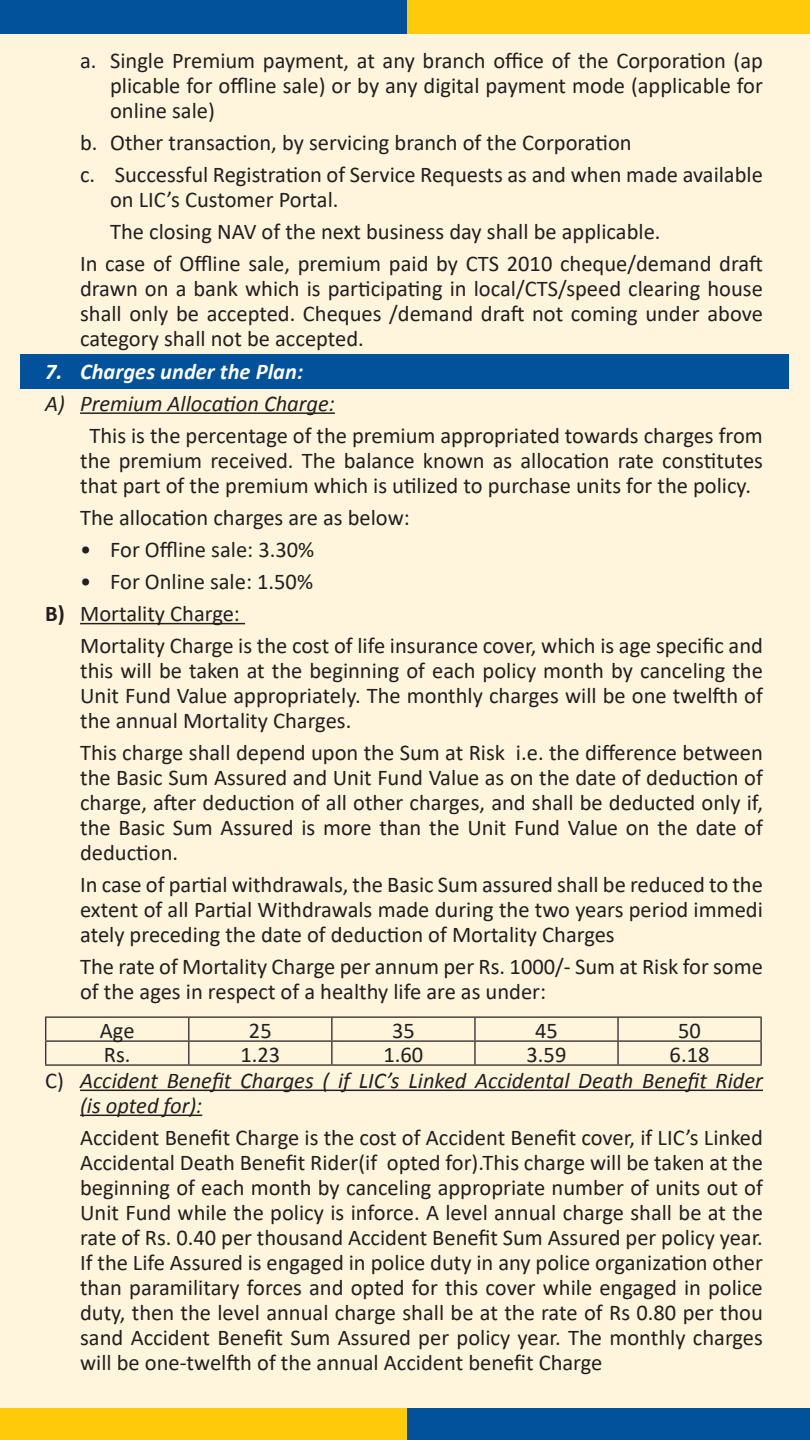
<style>
.page{position:relative;width:810px;height:1440px;background:#fff}
.page>*{position:absolute;margin:0;border:0;box-sizing:border-box;transform-origin:0 0}
.t1{font:22.5px/25px "Calibri";color:#231f20;text-align:justify}
.t2{font:italic 22.5px "Calibri";color:#231f20}
.t3{font:italic 700 22.5px "Calibri";color:#fff}
.s1{font-weight:700}
.s2{font-style:normal}
</style>
<div class="page">
<div style="left:0;top:1px;width:810px;height:1439px;background:#fef5dc"></div>
<div style="left:406px;top:1408px;width:404px;height:32px;background:#01519b"></div>
<div style="left:0;top:1408px;width:406px;height:32px;background:#feca0a"></div>
<div style="left:0;top:0;width:407px;height:33px;background:#01519b"></div>
<div style="left:407px;top:0;width:403px;height:33px;background:#feca0a"></div>
<div style="left:21px;top:354px;width:768px;height:35px;background:#01519b"></div>
<hr style="left:80px;top:412px;width:255px;height:2px;background:#231f20">
<hr style="left:80px;top:623px;width:165px;height:1px;background:#231f20">
<hr style="left:80px;top:1090px;width:683px;height:1px;background:#231f20">
<hr style="left:80px;top:1115px;width:122px;height:1px;background:#231f20">
<hr style="left:45px;top:1017px;width:144px;height:1px;background:#231f20">
<hr style="left:189px;top:1017px;width:143px;height:1px;background:#231f20">
<hr style="left:332px;top:1017px;width:143px;height:1px;background:#231f20">
<hr style="left:331px;top:1018px;width:2px;height:22px;background:#231f20">
<hr style="left:475px;top:1017px;width:143px;height:1px;background:#231f20">
<hr style="left:474px;top:1018px;width:2px;height:22px;background:#231f20">
<hr style="left:618px;top:1017px;width:144px;height:1px;background:#231f20">
<hr style="left:617px;top:1018px;width:2px;height:22px;background:#231f20">
<hr style="left:760px;top:1018px;width:2px;height:22px;background:#231f20">
<hr style="left:45px;top:1040px;width:144px;height:2px;background:#231f20">
<svg style="left:45px;top:1018px;width:1px;height:46px"></svg>
<hr style="left:189px;top:1040px;width:143px;height:2px;background:#231f20">
<svg style="left:188px;top:1018px;width:1px;height:46px"></svg>
<hr style="left:332px;top:1040px;width:143px;height:2px;background:#231f20">
<hr style="left:331px;top:1042px;width:2px;height:22px;background:#231f20">
<hr style="left:475px;top:1040px;width:143px;height:2px;background:#231f20">
<hr style="left:474px;top:1042px;width:2px;height:22px;background:#231f20">
<hr style="left:618px;top:1040px;width:144px;height:2px;background:#231f20">
<hr style="left:617px;top:1042px;width:2px;height:22px;background:#231f20">
<hr style="left:760px;top:1042px;width:2px;height:22px;background:#231f20">
<hr style="left:45px;top:1064px;width:144px;height:2px;background:#231f20">
<hr style="left:189px;top:1064px;width:143px;height:2px;background:#231f20">
<hr style="left:332px;top:1064px;width:143px;height:2px;background:#231f20">
<hr style="left:475px;top:1064px;width:143px;height:2px;background:#231f20">
<hr style="left:618px;top:1064px;width:144px;height:2px;background:#231f20">
<p class="t1" style="left:110px;top:48px;width:654px;text-indent:-30px">a. Single Premium payment, at any branch office of the Corporation (ap plicable for offline sale) or by any digital payment mode (applicable for online sale)</p>
<p class="t1" style="left:80px;top:126px;width:684px;line-height:32px">b. Other transaction, by servicing branch of the Corporation<br>c. Successful Registration of Service Requests as and when made available</p>
<p class="t1" style="left:110px;top:187px;width:230px">on LIC’s Customer Portal.</p>
<p class="t1" style="left:110px;top:219px;width:552px">The closing NAV of the next business day shall be applicable.</p>
<p class="t1" style="left:80px;top:251px;width:684px">In case of Offline sale, premium paid by CTS 2010 cheque/demand draft</p>
<p class="t1" style="left:80px;top:276px;width:684px">drawn on a bank which is participating in local/CTS/speed clearing house shall only be accepted. Cheques /demand draft not coming under above category shall not be accepted.</p>
<p class="t3" style="left:45px;top:357px;width:260px">7. Charges under the Plan:</p>
<p class="t2" style="left:45px;top:388px;width:291px">A) Premium Allocation Charge:</p>
<p class="t1" style="left:80px;top:422px;width:684px;text-align:center">This is the percentage of the premium appropriated towards charges from the premium received. The balance known as allocation rate constitutes that part of the premium which is utilized to purchase units for the policy.</p>
<p class="t1" style="left:80px;top:504px;width:331px">The allocation charges are as below:</p>
<p class="t1" style="left:80px;top:536px;width:236px">• For Offline sale: 3.30%</p>
<p class="t1" style="left:45px;top:565px;width:269px;line-height:32px;text-indent:35px">• For Online sale: 1.50%<br><span class="s1">B)</span> Mortality Charge:</p>
<p class="t1" style="left:80px;top:633px;width:684px">Mortality Charge is the cost of life insurance cover, which is age specific and this will be taken at the beginning of each policy month by canceling the Unit Fund Value appropriately. The monthly charges will be one twelfth of the annual Mortality Charges.</p>
<p class="t1" style="left:80px;top:740px;width:684px">This charge shall depend upon the Sum at Risk i.e. the difference between the Basic Sum Assured and Unit Fund Value as on the date of deduction of charge, after deduction of all other charges, and shall be deducted only if, the Basic Sum Assured is more than the Unit Fund Value on the date of deduction.</p>
<p class="t1" style="left:80px;top:872px;width:684px">In case of partial withdrawals, the Basic Sum assured shall be reduced to the extent of all Partial Withdrawals made during the two years period immedi ately preceding the date of deduction of Mortality Charges</p>
<p class="t1" style="left:80px;top:954px;width:684px">The rate of Mortality Charge per annum per Rs. 1000/- Sum at Risk for some of the ages in respect of a healthy life are as under:</p>
<p class="t1" style="left:100px;top:1017px;width:36px">Age</p>
<p class="t1" style="left:249px;top:1017px;width:24px">25</p>
<p class="t1" style="left:392px;top:1017px;width:24px">35</p>
<p class="t1" style="left:535px;top:1017px;width:24px">45</p>
<p class="t1" style="left:678px;top:1017px;width:24px">50</p>
<p class="t1" style="left:104px;top:1041px;width:28px">Rs.</p>
<p class="t1" style="left:240px;top:1041px;width:41px">1.23</p>
<p class="t1" style="left:383px;top:1041px;width:41px">1.60</p>
<p class="t1" style="left:527px;top:1041px;width:41px">3.59</p>
<p class="t1" style="left:670px;top:1041px;width:41px">6.18</p>
<p class="t2" style="left:45px;top:1065px;width:719px"><span class="s2">C)</span> Accident Benefit Charges ( if LIC’s Linked Accidental Death Benefit Rider</p>
<p class="t2" style="left:80px;top:1090px;width:124px">(is opted for):</p>
<p class="t1" style="left:80px;top:1124px;width:684px">Accident Benefit Charge is the cost of Accident Benefit cover, if LIC’s Linked Accidental Death Benefit Rider(if opted for).This charge will be taken at the beginning of each month by canceling appropriate number of units out of Unit Fund while the policy is inforce. A level annual charge shall be at the rate of Rs. 0.40 per thousand Accident Benefit Sum Assured per policy year.<br>If the Life Assured is engaged in police duty in any police organization other than paramilitary forces and opted for this cover while engaged in police duty, then the level annual charge shall be at the rate of Rs 0.80 per thou sand Accident Benefit Sum Assured per policy year. The monthly charges will be one-twelfth of the annual Accident benefit Charge</p>
</div>
